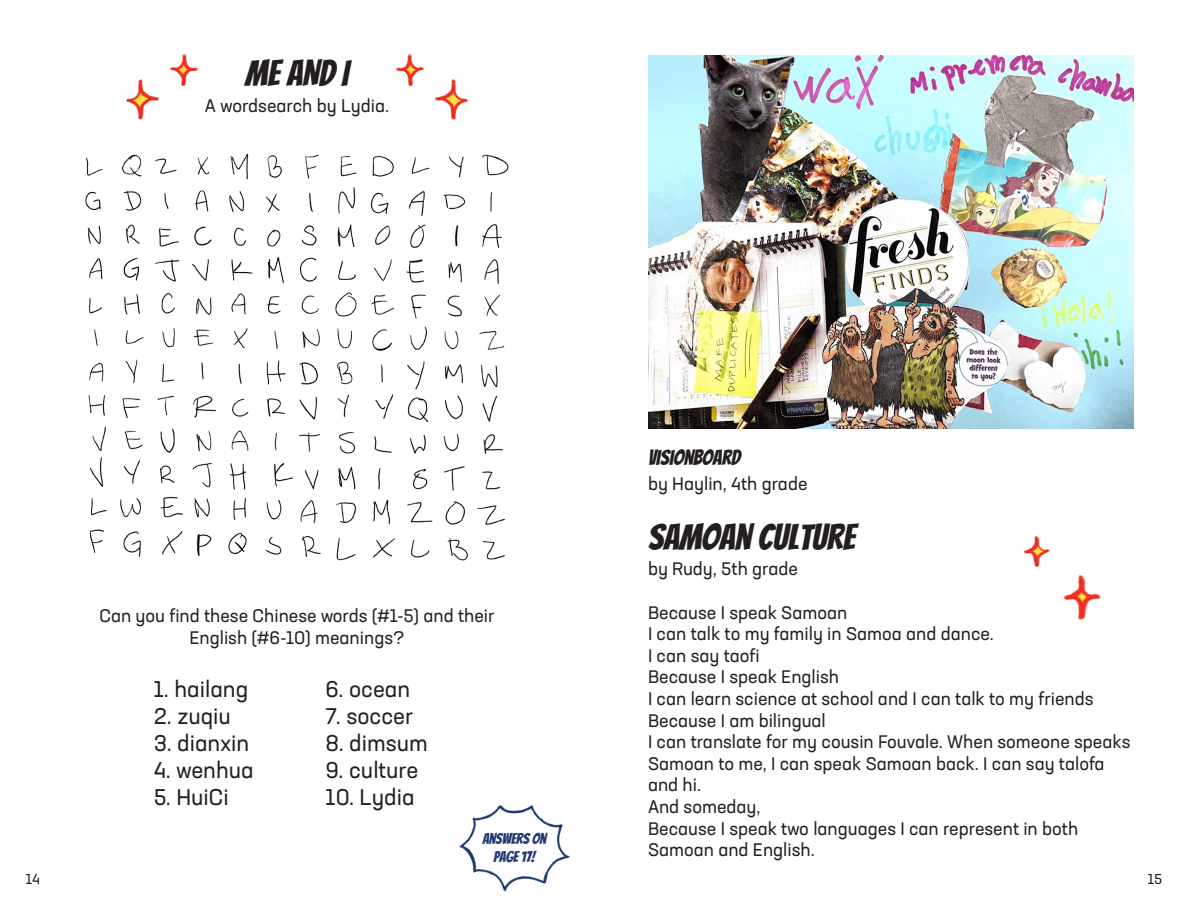
<style>
.page{position:relative;width:1188px;height:918px;background:#fff}
.page>*{position:absolute;margin:0;border:0;box-sizing:border-box;transform-origin:0 0}
.t1{font:36px "Bangers";color:#231f20}
.t2{font:22.5px "Neusa Next Pro";color:#231f20}
.t3{font:21px "Bangers";color:#231f20}
.t4{font:18px/21.6px "Neusa Next Pro";color:#231f20}
.t5{font:15px/18px "Bangers";color:#203970;text-align:center}
.t6{font:14.25px "Neusa Next Pro";color:#231f20}
</style>
<div class="page">
<img style="left:85px;top:153px;width:424px;height:408px">
<img style="left:396px;top:54px;width:28px;height:32px">
<img style="left:435px;top:79px;width:33px;height:41px">
<img style="left:170px;top:54px;width:28px;height:32px">
<img style="left:126px;top:79px;width:33px;height:41px">
<img style="left:459px;top:805px;width:111px;height:90px">
<img style="left:648px;top:56px;width:486px;height:373px">
<img style="left:1023px;top:535px;width:27px;height:32px">
<img style="left:1064px;top:575px;width:37px;height:45px">
<p class="t1" style="left:245px;top:52px;width:105px">ME AND I</p>
<p class="t4" style="left:205px;top:94px;width:186px">A wordsearch by Lydia.</p>
<p class="t6" style="left:26px;top:871px;width:16px">14</p>
<p class="t4" style="left:99px;top:605px;width:397px;text-align:center">Can you find these Chinese words (#1-5) and their<br>English (#6-10) meanings?</p>
<p class="t2" style="left:154px;top:675px;width:96px">1. hailang</p>
<p class="t2" style="left:154px;top:702px;width:79px">2. zuqiu</p>
<p class="t2" style="left:154px;top:729px;width:97px">3. dianxin</p>
<p class="t2" style="left:154px;top:756px;width:102px">4. wenhua</p>
<p class="t2" style="left:154px;top:783px;width:77px">5. HuiCi</p>
<p class="t2" style="left:326px;top:675px;width:86px">6. ocean</p>
<p class="t2" style="left:326px;top:702px;width:89px">7. soccer</p>
<p class="t2" style="left:326px;top:729px;width:104px">8. dimsum</p>
<p class="t2" style="left:326px;top:756px;width:94px">9. culture</p>
<p class="t2" style="left:326px;top:783px;width:90px">10. Lydia</p>
<p class="t5" style="left:482px;top:830px;width:66px">ANSWERS ON<br>PAGE 17!</p>
<p class="t3" style="left:648px;top:445px;width:94px">VISIONBOARD</p>
<p class="t4" style="left:648px;top:472px;width:161px">by Haylin, 4th grade</p>
<p class="t1" style="left:648px;top:516px;width:209px">SAMOAN CULTURE</p>
<p class="t4" style="left:648px;top:558px;width:152px">by Rudy, 5th grade</p>
<p class="t4" style="left:648px;top:601px;width:201px">Because I speak Samoan</p>
<p class="t4" style="left:648px;top:623px;width:347px">I can talk to my family in Samoa and dance.<br>I can say taofi</p>
<p class="t4" style="left:648px;top:666px;width:193px">Because I speak English</p>
<p class="t4" style="left:648px;top:688px;width:447px">I can learn science at school and I can talk to my friends</p>
<p class="t4" style="left:648px;top:709px;width:179px">Because I am bilingual</p>
<p class="t4" style="left:648px;top:731px;width:484px">I can translate for my cousin Fouvale. When someone speaks<br>Samoan to me, I can speak Samoan back. I can say talofa and hi.</p>
<p class="t4" style="left:648px;top:796px;width:114px">And someday,</p>
<p class="t4" style="left:648px;top:817px;width:432px">Because I speak two languages I can represent in both<br>Samoan and English.</p>
<p class="t6" style="left:1148px;top:871px;width:16px">15</p>
</div>
